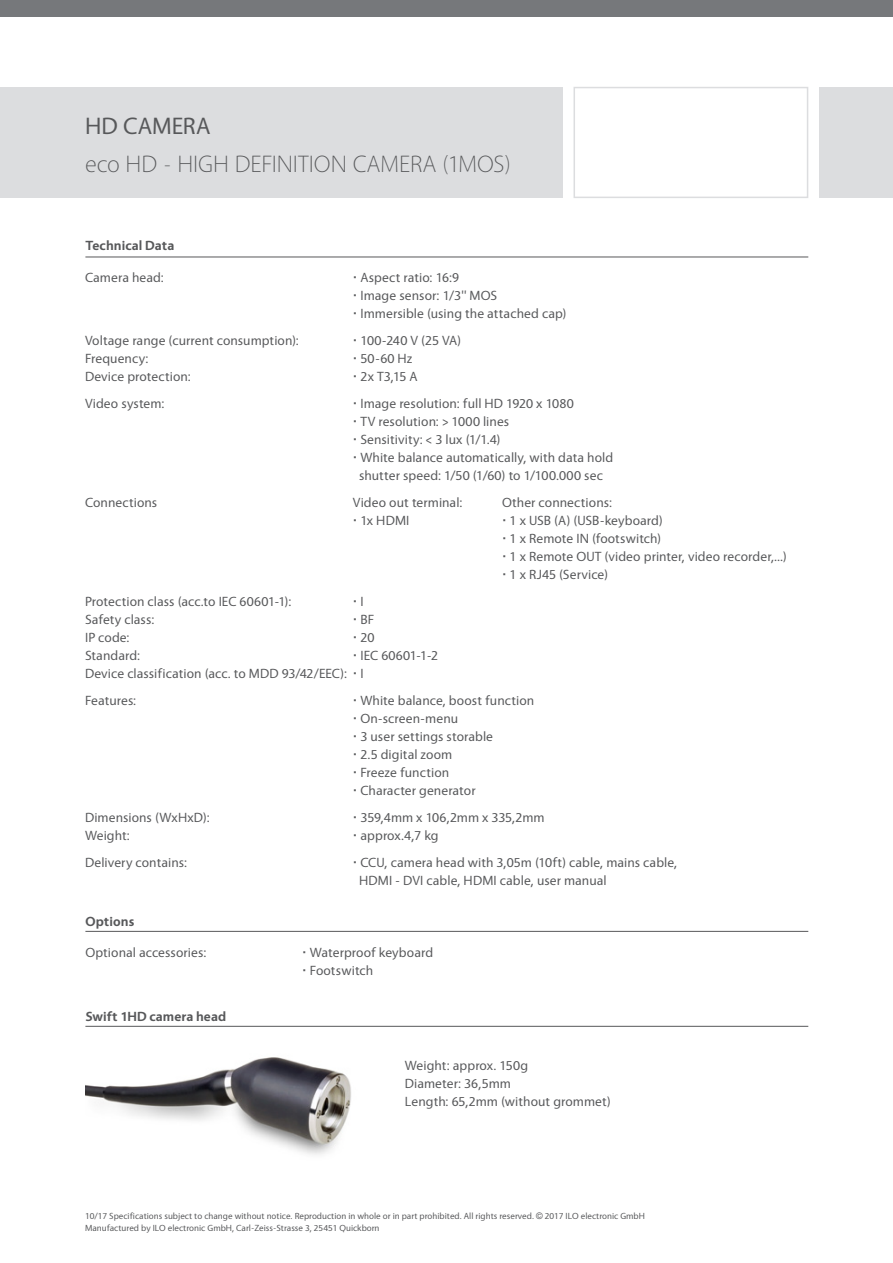
<style>
.page{position:relative;width:893px;height:1263px;background:#fff}
.page>*{position:absolute;margin:0;border:0;box-sizing:border-box;transform-origin:0 0}
.t1{font:300 24px "Vegur";letter-spacing:-.005em;color:#57585a}
.t2{font:24px "Vegur";letter-spacing:-.005em;color:#57585a}
.t3{font:13.5px/18px "Vegur";letter-spacing:.005em;color:#57585a}
.t4{font:700 13.5px "Vegur";letter-spacing:.005em;color:#57585a}
.t5{font:13.5px "Vegur";letter-spacing:-.02em;color:#57585a}
.t6{font:700 13.5px "Arial";color:#57585a}
.t7{font:9px/12px "Vegur";color:#57585a}
.s1{font-family:"Arial";font-weight:700}
.s2{font-family:"Vegur";font-weight:400}
.s3{font-family:"Arial"}
</style>
<div class="page">
<div style="left:0;top:87px;width:563px;height:111px;background:#dcdddf"></div>
<div style="left:0;top:0;width:893px;height:17px;background:#76787b"></div>
<svg style="left:573px;top:87px;width:236px;height:111px"></svg>
<div style="left:819px;top:87px;width:74px;height:111px;background:#dcdddf"></div>
<hr style="left:85px;top:257px;width:723px;height:1px;background:#57585a">
<hr style="left:85px;top:1026px;width:723px;height:1px;background:#57585a">
<img style="left:85px;top:1057px;width:266px;height:98px">
<hr style="left:85px;top:931px;width:723px;height:1px;background:#57585a">
<h1 class="t2" style="left:85px;top:113px;width:127px">HD CAMERA</h1>
<h1 class="t1" style="left:85px;top:152px;width:428px">eco HD - HIGH DEFINITION CAMERA (1MOS)</h1>
<p class="t4" style="left:85px;top:238px;width:90px">Technical Data</p>
<p class="t3" style="left:85px;top:269px;width:80px">Camera head:</p>
<p class="t3" style="left:353px;top:269px;width:215px"><span class="s1">·</span> Aspect ratio: 16:9<br><span class="s1">·</span> Image sensor: 1/3'' MOS<br><span class="s1">·</span> Immersible (using the attached cap)</p>
<p class="t3" style="left:85px;top:332px;width:215px">Voltage range (current consumption):</p>
<p class="t5" style="left:353px;top:333px;width:110px"><span class="s1">·</span> 100-240 V (25 VA)</p>
<p class="t3" style="left:85px;top:350px;width:65px">Frequency:</p>
<p class="t3" style="left:353px;top:350px;width:61px"><span class="s1">·</span> 50-60 Hz</p>
<p class="t3" style="left:85px;top:368px;width:107px">Device protection:</p>
<p class="t3" style="left:353px;top:368px;width:66px"><span class="s1">·</span> 2x T3,15 A</p>
<p class="t3" style="left:85px;top:395px;width:81px">Video system:</p>
<p class="t3" style="left:353px;top:395px;width:222px"><span class="s1">·</span> Image resolution: full HD 1920 x 1080</p>
<p class="t3" style="left:353px;top:413px;width:158px"><span class="s1">·</span> TV resolution: &gt; 1000 lines</p>
<p class="t3" style="left:353px;top:431px;width:149px"><span class="s1">·</span> Sensitivity: &lt; 3 lux (1/1.4)</p>
<p class="t3" style="left:353px;top:449px;width:262px"><span class="s1">·</span> White balance automatically, with data hold</p>
<p class="t3" style="left:359px;top:467px;width:245px">shutter speed: 1/50 (1/60) to 1/100.000 sec</p>
<p class="t3" style="left:85px;top:494px;width:74px">Connections</p>
<p class="t3" style="left:353px;top:494px;width:111px">Video out terminal:</p>
<p class="t3" style="left:502px;top:494px;width:111px">Other connections:</p>
<p class="t3" style="left:353px;top:512px;width:58px"><span class="s1">·</span> 1x HDMI</p>
<p class="t3" style="left:502px;top:512px;width:286px"><span class="s1">·</span> 1 x USB (A) (USB-keyboard)<br><span class="s1">·</span> 1 x Remote IN (footswitch)<br><span class="s1">·</span> 1 x Remote OUT (video printer, video recorder,...) <span class="s1">·</span> 1 x RJ45 (Service)</p>
<p class="t3" style="left:85px;top:593px;width:208px">Protection class (acc.to IEC 60601-1):</p>
<p class="t6" style="left:353px;top:592px;width:12px">· <span class="s2">I</span></p>
<p class="t3" style="left:85px;top:611px;width:71px">Safety class:</p>
<p class="t3" style="left:353px;top:611px;width:23px"><span class="s1">·</span> BF</p>
<p class="t3" style="left:85px;top:629px;width:46px">IP code:</p>
<p class="t3" style="left:353px;top:629px;width:23px"><span class="s1">·</span> 20</p>
<p class="t3" style="left:85px;top:647px;width:57px">Standard:</p>
<p class="t3" style="left:85px;top:647px;width:355px;text-indent:268px"><span class="s1">·</span> IEC 60601-1-2<br>Device classification (acc. to MDD 93/42/EEC): <span class="s1">·</span> I</p>
<p class="t3" style="left:85px;top:692px;width:53px">Features:</p>
<p class="t3" style="left:353px;top:692px;width:183px"><span class="s1">·</span> White balance, boost function <span class="s1">·</span> On-screen-menu<br><span class="s1">·</span> 3 user settings storable<br><span class="s1">·</span> 2.5 digital zoom<br><span class="s1">·</span> Freeze function<br><span class="s1">·</span> Character generator</p>
<p class="t3" style="left:85px;top:809px;width:126px">Dimensions (WxHxD):</p>
<p class="t3" style="left:353px;top:809px;width:193px"><span class="s1">·</span> 359,4mm x 106,2mm x 335,2mm</p>
<p class="t3" style="left:85px;top:827px;width:46px">Weight:</p>
<p class="t3" style="left:353px;top:827px;width:87px"><span class="s1">·</span> approx.4,7 kg</p>
<p class="t3" style="left:85px;top:854px;width:104px">Delivery contains:</p>
<p class="t3" style="left:359px;top:854px;width:320px;text-indent:-6px"><span class="s1">·</span> CCU, camera head with 3,05m (10ft) cable, mains cable,<br>HDMI - DVI cable, HDMI cable, user manual</p>
<p class="t4" style="left:85px;top:914px;width:50px">Options</p>
<p class="t3" style="left:85px;top:944px;width:123px">Optional accessories:</p>
<p class="t3" style="left:302px;top:944px;width:132px"><span class="s1">·</span> Waterproof keyboard <span class="s1">·</span> Footswitch</p>
<p class="t4" style="left:85px;top:1009px;width:142px">Swift 1HD camera head</p>
<p class="t3" style="left:405px;top:1057px;width:208px">Weight: approx. 150g<br>Diameter: 36,5mm<br>Length: 65,2mm (without grommet)</p>
<p class="t7" style="left:85px;top:1210px;width:561px">10/17 Specifications subject to change without notice. Reproduction in whole or in part prohibited. All rights reserved. <span class="s3">©</span> 2017 ILO electronic GmbH<br>Manufactured by ILO electronic GmbH, Carl-Zeiss-Strasse 3, 25451 Quickborn</p>
</div>
